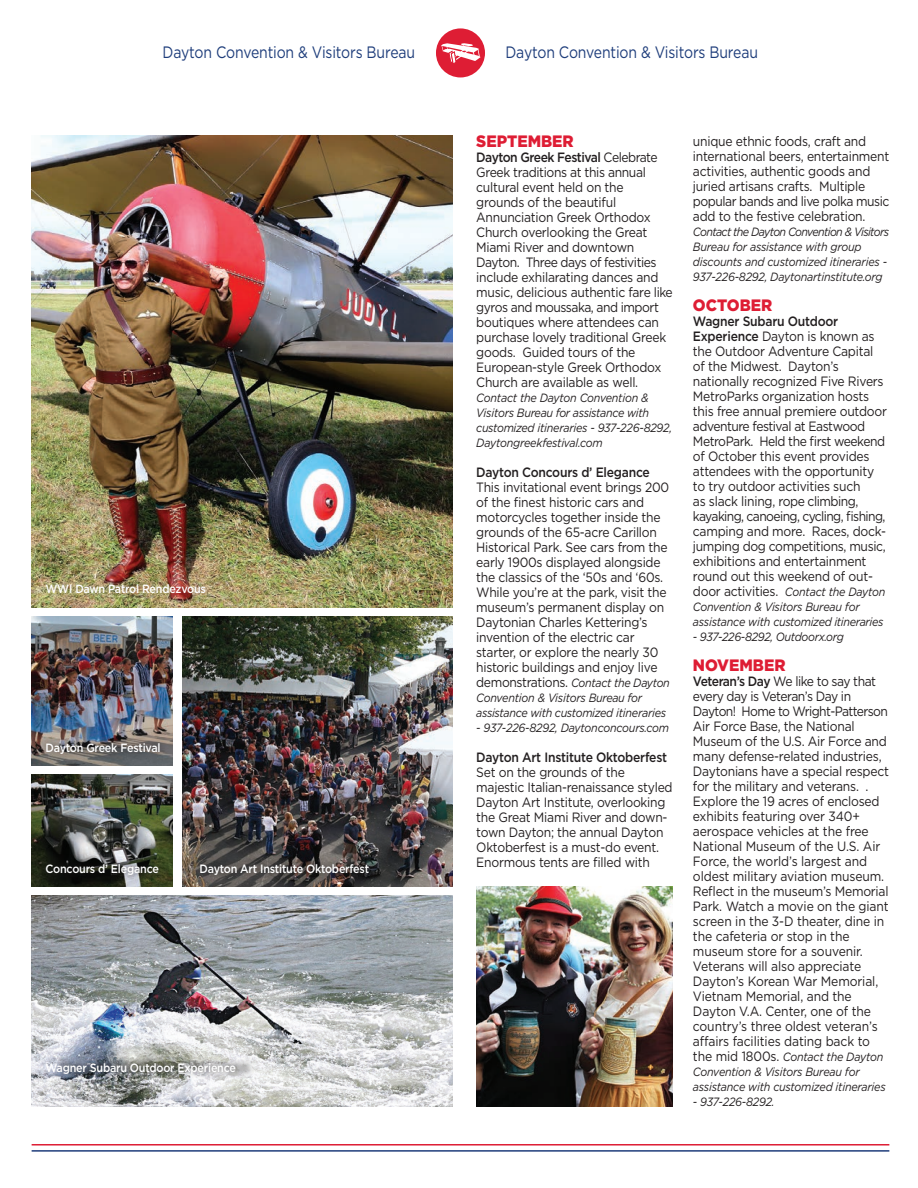
<style>
.page{position:relative;width:918px;height:1188px;background:#fff}
.page>*{position:absolute;margin:0;border:0;box-sizing:border-box;transform-origin:0 0}
.t1{font:16.5px "Gotham";letter-spacing:-.01em;color:#1e3d7b;scale:.85 1}
.t2{font:900 16.5px "Gotham";color:#de1d34;scale:.94 1}
.t3{font:13.5px/15px "Gotham";letter-spacing:-.02em;color:#231f20;scale:.9 1}
.t4{font:500 13.5px "Gotham";letter-spacing:-.02em;color:#231f20;scale:.9 1}
.t5{font:italic 12px/15px "Gotham";letter-spacing:-.02em;color:#231f20;scale:.9 1}
.t6{font:500 12px "Gotham";letter-spacing:-.02em;color:#fff;scale:.9 1}
.s1{font-weight:500}
.s2{font-style:normal;font-size:13.5px}
</style>
<div class="page">
<img style="left:32px;top:135px;width:421px;height:473px">
<div style="left:436px;top:28px;width:49px;height:49px;background:#de1d34;border-radius:50%"></div>
<svg style="left:441px;top:43px;width:40px;height:20px"></svg>
<hr style="left:32px;top:1150px;width:857px;height:2px;background:#1e3d7b">
<hr style="left:32px;top:1144px;width:857px;height:2px;background:#de1d34">
<img style="left:183px;top:617px;width:270px;height:270px">
<img style="left:32px;top:617px;width:141px;height:149px">
<img style="left:32px;top:775px;width:141px;height:112px">
<div style="left:39px;top:736px;width:128px;height:25px;background:#231f20;opacity:.75"></div>
<div style="left:193px;top:857px;width:183px;height:25px;background:#231f20;opacity:.75"></div>
<div style="left:39px;top:857px;width:126px;height:25px;background:#231f20;opacity:.75"></div>
<img style="left:32px;top:896px;width:421px;height:211px">
<svg style="left:53px;top:1055px;width:203px;height:26px;background:#9a9d9f"></svg>
<img style="left:476px;top:887px;width:197px;height:220px">
<p class="t1" style="left:163px;top:42px;width:299px">Dayton Convention &amp; Visitors Bureau</p>
<p class="t1" style="left:506px;top:42px;width:299px">Dayton Convention &amp; Visitors Bureau</p>
<p class="t6" style="left:46px;top:581px;width:180px">WWI Dawn Patrol Rendezvous</p>
<p class="t6" style="left:46px;top:740px;width:129px">Dayton Greek Festival</p>
<p class="t6" style="left:46px;top:861px;width:128px">Concours d’ Elegance</p>
<p class="t6" style="left:200px;top:861px;width:190px">Dayton Art Institute Oktoberfest</p>
<p class="t6" style="left:46px;top:1060px;width:213px">Wagner Subaru Outdoor Experience</p>
<p class="t2" style="left:476px;top:132px;width:105px">SEPTEMBER</p>
<p class="t3" style="left:476px;top:149px;width:220px"><span class="s1">Dayton Greek Festival</span> Celebrate<br>Greek traditions at this annual cultural event held on the grounds of the beautiful<br>Annunciation Greek Orthodox<br>Church overlooking the Great<br>Miami River and downtown<br>Dayton. Three days of festivities include exhilarating dances and music, delicious authentic fare like gyros and moussaka, and import boutiques where attendees can purchase lovely traditional Greek goods. Guided tours of the<br>European-style Greek Orthodox<br>Church are available as well.</p>
<p class="t5" style="left:476px;top:390px;width:219px">Contact the Dayton Convention &amp; Visitors Bureau for assistance with customized itineraries - 937-226-8292, Daytongreekfestival.com</p>
<p class="t4" style="left:476px;top:463px;width:194px">Dayton Concours d’ Elegance</p>
<p class="t3" style="left:476px;top:479px;width:216px">This invitational event brings 200 of the finest historic cars and motorcycles together inside the grounds of the 65-acre Carillon<br>Historical Park. See cars from the early 1900s displayed alongside the classics of the ‘50s and ‘60s.<br>While you’re at the park, visit the museum’s permanent display on<br>Daytonian Charles Kettering’s invention of the electric car starter, or explore the nearly 30 historic buildings and enjoy live</p>
<p class="t5" style="left:476px;top:675px;width:217px"><span class="s2">demonstrations.</span> Contact the Dayton<br>Convention &amp; Visitors Bureau for assistance with customized itineraries</p>
<p class="t5" style="left:476px;top:720px;width:216px">- 937-226-8292, Daytonconcours.com</p>
<p class="t4" style="left:476px;top:748px;width:213px">Dayton Art Institute Oktoberfest</p>
<p class="t3" style="left:476px;top:764px;width:220px">Set on the grounds of the majestic Italian-renaissance styled<br>Dayton Art Institute, overlooking the Great Miami River and down&shy;town Dayton; the annual Dayton<br>Oktoberfest is a must-do event.<br>Enormous tents are filled with</p>
<p class="t3" style="left:693px;top:133px;width:220px">unique ethnic foods, craft and international beers, entertainment activities, authentic goods and juried artisans crafts. Multiple popular bands and live polka music add to the festive celebration.</p>
<p class="t5" style="left:693px;top:224px;width:219px">Contact the Dayton Convention &amp; Visitors Bureau for assistance with group discounts and customized itineraries - 937-226-8292, Daytonartinstitute.org</p>
<p class="t2" style="left:693px;top:295px;width:86px">OCTOBER</p>
<p class="t3" style="left:693px;top:313px;width:217px"><span class="s1">Wagner Subaru Outdoor<br>Experience</span> Dayton is known as the Outdoor Adventure Capital of the Midwest. Dayton’s nationally recognized Five Rivers<br>MetroParks organization hosts this free annual premiere outdoor adventure festival at Eastwood<br>MetroPark. Held the first weekend of October this event provides attendees with the opportunity to try outdoor activities such<br>as slack lining, rope climbing, kayaking, canoeing, cycling, fishing, camping and more. Races, dock&shy;jumping dog competitions, music, exhibitions and entertainment round out this weekend of out-</p>
<p class="t5" style="left:693px;top:584px;width:215px"><span class="s2">door activities.</span> Contact the Dayton<br>Convention &amp; Visitors Bureau for assistance with customized itineraries</p>
<p class="t5" style="left:693px;top:629px;width:169px">- 937-226-8292, Outdoorx.org</p>
<p class="t2" style="left:693px;top:655px;width:100px">NOVEMBER</p>
<p class="t3" style="left:693px;top:673px;width:219px"><span class="s1">Veteran’s Day</span> We like to say that every day is Veteran’s Day in<br>Dayton! Home to Wright-Patterson<br>Air Force Base, the National<br>Museum of the U.S. Air Force and many defense-related industries,<br>Daytonians have a special respect for the military and veterans. .<br>Explore the 19 acres of enclosed exhibits featuring over 340+ aerospace vehicles at the free<br>National Museum of the U.S. Air<br>Force, the world’s largest and oldest military aviation museum.<br>Reflect in the museum’s Memorial<br>Park. Watch a movie on the giant screen in the 3-D theater, dine in the cafeteria or stop in the museum store for a souvenir.<br>Veterans will also appreciate<br>Dayton’s Korean War Memorial,<br>Vietnam Memorial, and the<br>Dayton V.A. Center, one of the country’s three oldest veteran’s affairs facilities dating back to</p>
<p class="t5" style="left:693px;top:1049px;width:216px"><span class="s2">the mid 1800s.</span> Contact the Dayton<br>Convention &amp; Visitors Bureau for assistance with customized itineraries</p>
<p class="t5" style="left:693px;top:1094px;width:92px">- 937-226-8292.</p>
</div>
